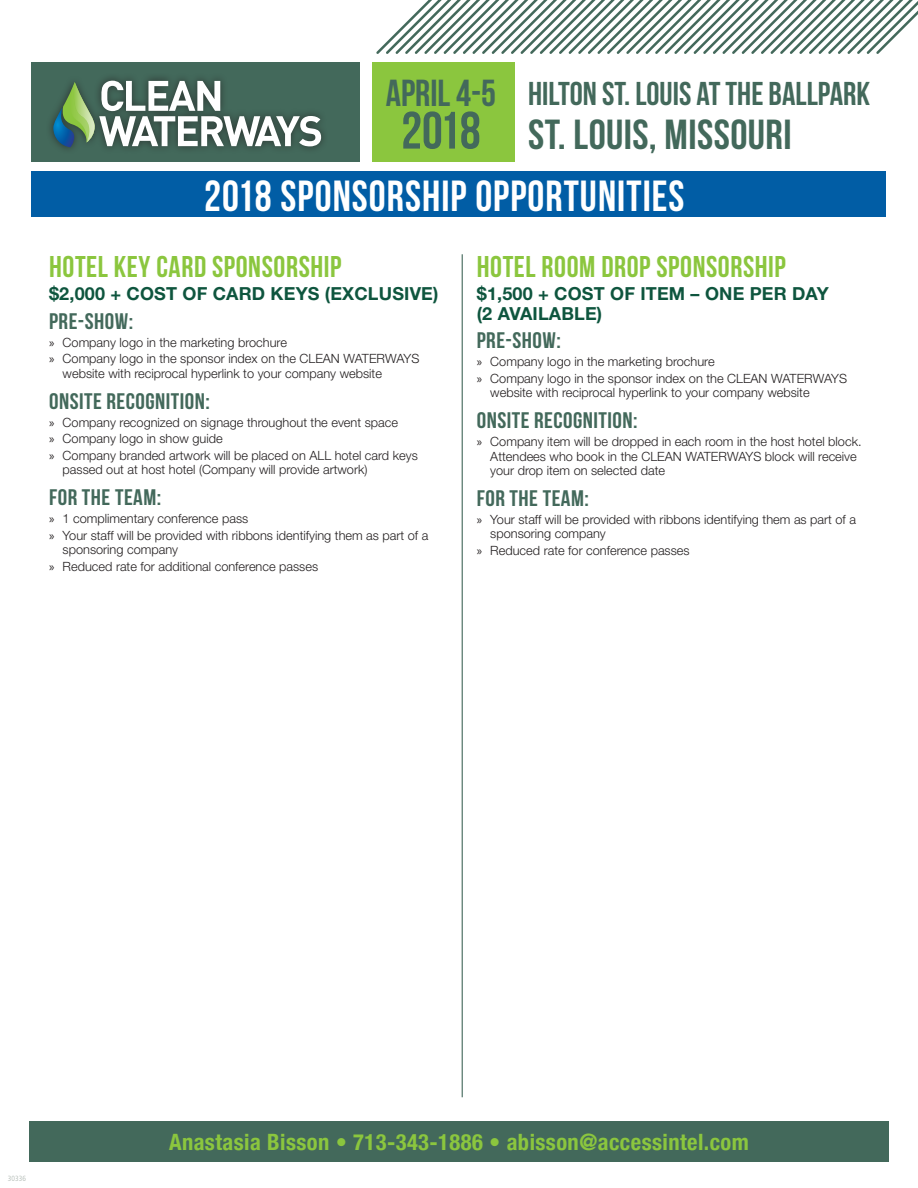
<style>
.page{position:relative;width:918px;height:1188px;background:#fff}
.page>*{position:absolute;margin:0;border:0;box-sizing:border-box;transform-origin:0 0}
.t1{font:52.5px "Bebas Neue";color:#43695b}
.t2{font:43.5px "Bebas Neue";letter-spacing:.025em;color:#fff}
.t3{font:42px "Bebas Neue";letter-spacing:.01em;color:#43695b}
.t4{font:37.65px "Bebas Neue";color:#43695b}
.t5{font:33px "Bebas Neue";color:#43695b}
.t6{font:30px "Bebas Neue";letter-spacing:.02em;color:#8bc63e}
.t7{font:22.5px "Bebas Neue";letter-spacing:.02em;color:#43695b;scale:1.06 1}
.t8{font:700 condensed 22.5px "Helvetica Neue";letter-spacing:.02em;color:#8bc63e}
.t9{font:700 18px/19.8px "Helvetica Neue LT Pro";letter-spacing:.01em;color:#0e553e}
.t10{font:300 12.75px/16.6px "Helvetica Neue LT Pro";color:#231f20}
.t11{font:300 condensed 7.5px "Frutiger";color:#aab4ae}
.s1{font-family:"Myriad Pro";font-weight:400}
</style>
<div class="page">
<div style="left:29px;top:1121px;width:860px;height:41px;background:#43695b"></div>
<div style="left:31px;top:172px;width:855px;height:45px;background:#015da5"></div>
<div style="left:373px;top:63px;width:142px;height:99px;background:#8bc63e"></div>
<svg style="left:376px;top:0;width:542px;height:54px"></svg>
<div style="left:31px;top:63px;width:329px;height:99px;background:#43695b"></div>
<svg style="left:53px;top:81px;width:268px;height:66px"></svg>
<img style="left:69px;top:82px;width:3px;height:61px">
<img style="left:72px;top:82px;width:23px;height:61px">
<hr style="left:462px;top:254px;width:1px;height:843px;background:#43695b">
<h3 class="t4" style="left:386px;top:72px;width:112px">APRIL 4-5</h3>
<h1 class="t1" style="left:401px;top:102px;width:81px">2018</h1>
<h3 class="t5" style="left:528px;top:76px;width:344px">HILTON ST. LOUIS AT THE BALLPARK</h3>
<h3 class="t3" style="left:528px;top:111px;width:265px">ST. LOUIS, MISSOURI</h3>
<h2 class="t2" style="left:204px;top:172px;width:482px">2018 SPONSORSHIP OPPORTUNITIES</h2>
<h3 class="t6" style="left:49px;top:250px;width:294px">HOTEL KEY CARD SPONSORSHIP</h3>
<h3 class="t9" style="left:49px;top:283px;width:391px">$2,000 + COST OF CARD KEYS (EXCLUSIVE)</h3>
<h3 class="t7" style="left:49px;top:308px;width:81px">PRE-SHOW:</h3>
<p class="t10" style="left:49px;top:334px;width:372px"><span class="s1">»</span> Company logo in the marketing brochure<br><span class="s1">»</span> Company logo in the sponsor index on the CLEAN WATERWAYS</p>
<p class="t10" style="left:63px;top:365px;width:321px">website with reciprocal hyperlink to your company website</p>
<h3 class="t7" style="left:49px;top:388px;width:153px">ONSITE RECOGNITION:</h3>
<p class="t10" style="left:49px;top:414px;width:370px"><span class="s1">»</span> Company recognized on signage throughout the event space<br><span class="s1">»</span> Company logo in show guide<br><span class="s1">»</span> Company branded artwork will be placed on ALL hotel card keys</p>
<p class="t10" style="left:63px;top:461px;width:306px">passed out at host hotel (Company will provide artwork)</p>
<h3 class="t7" style="left:49px;top:485px;width:107px">FOR THE TEAM:</h3>
<p class="t10" style="left:49px;top:510px;width:381px"><span class="s1">»</span> 1 complimentary conference pass<br><span class="s1">»</span> Your staff will be provided with ribbons identifying them as part of a</p>
<p class="t10" style="left:49px;top:541px;width:271px;text-indent:14px">sponsoring company<br><span class="s1">»</span> Reduced rate for additional conference passes</p>
<h3 class="t6" style="left:477px;top:250px;width:311px">HOTEL ROOM DROP SPONSORSHIP</h3>
<h3 class="t9" style="left:477px;top:283px;width:354px">$1,500 + COST OF ITEM – ONE PER DAY (2 AVAILABLE)</h3>
<h3 class="t7" style="left:477px;top:328px;width:81px">PRE-SHOW:</h3>
<p class="t10" style="left:477px;top:353px;width:372px"><span class="s1">»</span> Company logo in the marketing brochure<br><span class="s1">»</span> Company logo in the sponsor index on the CLEAN WATERWAYS</p>
<p class="t10" style="left:490px;top:384px;width:321px">website with reciprocal hyperlink to your company website</p>
<h3 class="t7" style="left:477px;top:408px;width:153px">ONSITE RECOGNITION:</h3>
<p class="t10" style="left:490px;top:434px;width:373px;line-height:14.2px;text-indent:-14px"><span class="s1">»</span> Company item will be dropped in each room in the host hotel block.<br>Attendees who book in the CLEAN WATERWAYS block will receive your drop item on selected date</p>
<h3 class="t7" style="left:477px;top:486px;width:107px">FOR THE TEAM:</h3>
<p class="t10" style="left:490px;top:512px;width:367px;line-height:14.2px;text-indent:-14px"><span class="s1">»</span> Your staff will be provided with ribbons identifying them as part of a sponsoring company</p>
<p class="t10" style="left:477px;top:542px;width:214px"><span class="s1">»</span> Reduced rate for conference passes</p>
<p class="t11" style="left:8px;top:1175px;width:19px">30336</p>
<h3 class="t8" style="left:169px;top:1123px;width:581px">Anastasia Bisson • 713-343-1886 • abisson@accessintel.com</h3>
</div>
